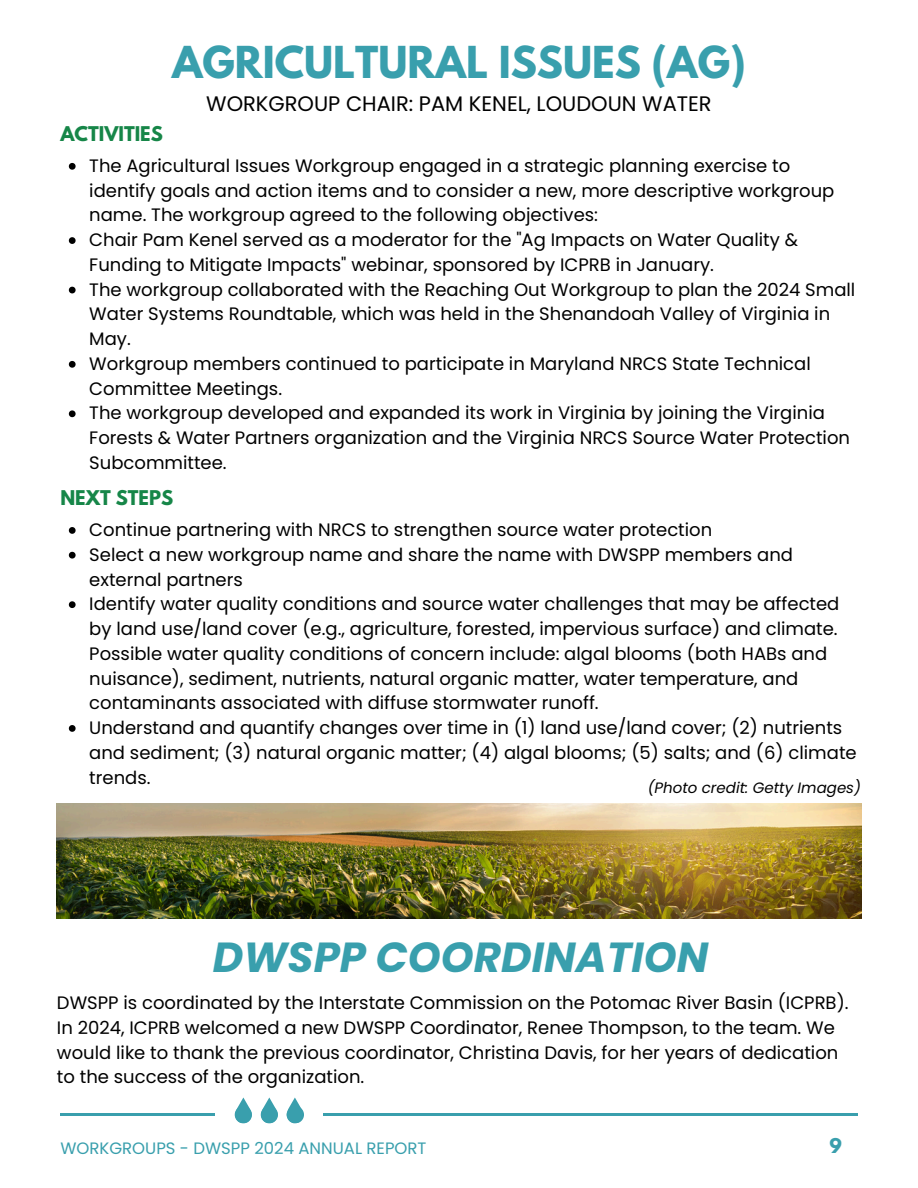
<style>
.page{position:relative;width:918px;height:1188px;background:#fff}
.page>*{position:absolute;margin:0;border:0;box-sizing:border-box;transform-origin:0 0}
.t1{font:italic 700 42px "Poppins";color:#399fad}
.t2{font:700 39px "League Spartan";color:#399fad}
.t3{font:21px "Poppins";color:#000001}
.t4{font:18px/24.8px "Poppins";color:#000}
.t5{font:700 18px "League Spartan";color:#168648}
.t6{font:700 18px "League Spartan";color:#399fad}
.t7{font:16.5px "Poppins";color:#399fad}
.t8{font:italic 15px "Poppins";color:#000001}
</style>
<div class="page">
<hr style="left:60px;top:1113px;width:154px;height:3px;background:#399fad">
<hr style="left:323px;top:1113px;width:535px;height:3px;background:#399fad">
<svg style="left:235px;top:1098px;width:17px;height:25px"></svg>
<svg style="left:261px;top:1098px;width:17px;height:25px"></svg>
<svg style="left:287px;top:1098px;width:17px;height:25px"></svg>
<img style="left:57px;top:803px;width:804px;height:115px">
<svg style="left:69px;top:163px;width:7px;height:7px"></svg>
<svg style="left:69px;top:237px;width:7px;height:7px"></svg>
<svg style="left:69px;top:287px;width:7px;height:6px"></svg>
<svg style="left:69px;top:361px;width:7px;height:7px"></svg>
<svg style="left:69px;top:410px;width:7px;height:7px"></svg>
<svg style="left:69px;top:527px;width:7px;height:7px"></svg>
<svg style="left:69px;top:552px;width:7px;height:7px"></svg>
<svg style="left:69px;top:601px;width:7px;height:7px"></svg>
<svg style="left:69px;top:725px;width:7px;height:7px"></svg>
<h1 class="t2" style="left:172px;top:43px;width:575px">AGRICULTURAL ISSUES (AG)</h1>
<p class="t5" style="left:60px;top:124px;width:104px">ACTIVITIES</p>
<h3 class="t3" style="left:206px;top:89px;width:507px">WORKGROUP CHAIR: PAM KENEL, LOUDOUN WATER</h3>
<p class="t4" style="left:89px;top:153px;width:747px">The Agricultural Issues Workgroup engaged in a strategic planning exercise to identify goals and action items and to consider a new, more descriptive workgroup name. The workgroup agreed to the following objectives:</p>
<p class="t4" style="left:89px;top:228px;width:710px">Chair Pam Kenel served as a moderator for the "Ag Impacts on Water Quality &amp;<br>Funding to Mitigate Impacts" webinar, sponsored by ICPRB in January.</p>
<p class="t4" style="left:89px;top:277px;width:768px">The workgroup collaborated with the Reaching Out Workgroup to plan the 2024 Small<br>Water Systems Roundtable, which was held in the Shenandoah Valley of Virginia in<br>May.</p>
<p class="t4" style="left:89px;top:351px;width:723px">Workgroup members continued to participate in Maryland NRCS State Technical<br>Committee Meetings.</p>
<h3 class="t4" style="left:89px;top:401px;width:762px">The workgroup developed and expanded its work in Virginia by joining the Virginia<br>Forests &amp; Water Partners organization and the Virginia NRCS Source Water Protection<br>Subcommittee.</h3>
<p class="t5" style="left:60px;top:489px;width:114px">NEXT STEPS</p>
<p class="t4" style="left:89px;top:517px;width:624px">Continue partnering with NRCS to strengthen source water protection</p>
<p class="t4" style="left:89px;top:542px;width:705px">Select a new workgroup name and share the name with DWSPP members and external partners</p>
<p class="t4" style="left:89px;top:592px;width:752px">Identify water quality conditions and source water challenges that may be affected by land use/land cover (e.g., agriculture, forested, impervious surface) and climate.<br>Possible water quality conditions of concern include: algal blooms (both HABs and nuisance), sediment, nutrients, natural organic matter, water temperature, and contaminants associated with diffuse stormwater runoff.</p>
<p class="t4" style="left:89px;top:715px;width:769px">Understand and quantify changes over time in (1) land use/land cover; (2) nutrients and sediment; (3) natural organic matter; (4) algal blooms; (5) salts; and (6) climate trends.</p>
<p class="t8" style="left:648px;top:777px;width:215px">(Photo credit: Getty Images)</p>
<h1 class="t1" style="left:213px;top:928px;width:497px">DWSPP COORDINATION</h1>
<h5 class="t4" style="left:57px;top:990px;width:793px">DWSPP is coordinated by the Interstate Commission on the Potomac River Basin (ICPRB).<br>In 2024, ICPRB welcomed a new DWSPP Coordinator, Renee Thompson, to the team. We would like to thank the previous coordinator, Christina Davis, for her years of dedication to the success of the organization.</h5>
<p class="t7" style="left:60px;top:1137px;width:368px">WORKGROUPS - DWSPP 2024 ANNUAL REPORT</p>
<h2 class="t6" style="left:829px;top:1137px;width:14px">9</h2>
</div>
